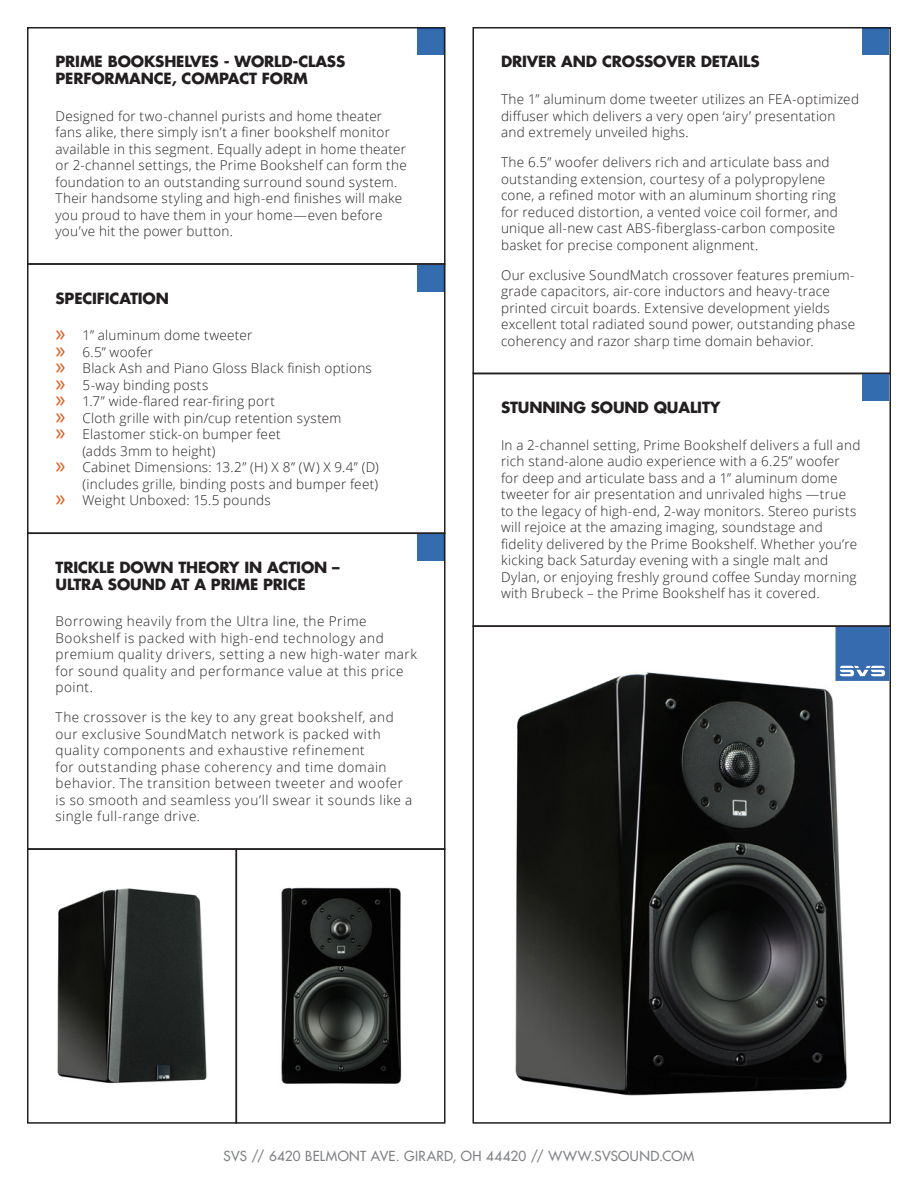
<style>
.page{position:relative;width:918px;height:1188px;background:#fff}
.page>*{position:absolute;margin:0;border:0;box-sizing:border-box;transform-origin:0 0}
.t1{font:700 15px/16.5px "Futura LT";letter-spacing:-.01em;color:#231f20}
.t2{font:300 13.5px/16.5px "Open Sans";letter-spacing:.02em;color:#231f20}
.t3{font:300 13.5px/16.5px "Open Sans";letter-spacing:.04em;color:#231f20}
.t4{font:13.5px "Futura LT";letter-spacing:.02em;color:#808285}
.s1{font-family:"Myriad Pro";font-weight:400;font-size:24px;color:#e05819}
</style>
<div class="page">
<img style="left:57px;top:888px;width:150px;height:196px">
<img style="left:515px;top:672px;width:332px;height:424px">
<div style="left:236px;top:848px;width:210px;height:276px;border:2px solid #231f20"></div>
<div style="left:472px;top:625px;width:419px;height:499px;border:2px solid #231f20"></div>
<div style="left:27px;top:848px;width:210px;height:276px;border:2px solid #231f20"></div>
<div style="left:27px;top:27px;width:419px;height:238px;border:2px solid #231f20"></div>
<div style="left:27px;top:263px;width:419px;height:271px;border:2px solid #231f20"></div>
<div style="left:27px;top:533px;width:419px;height:317px;border:2px solid #231f20"></div>
<div style="left:472px;top:27px;width:419px;height:347px;border:2px solid #231f20"></div>
<div style="left:472px;top:373px;width:419px;height:254px;border:2px solid #231f20"></div>
<svg style="left:835px;top:627px;width:54px;height:54px;background:#4979b6"></svg>
<div style="left:416px;top:27px;width:37px;height:30px;background:#1f4678;opacity:.75"></div>
<div style="left:416px;top:265px;width:37px;height:29px;background:#1f4678;opacity:.75"></div>
<div style="left:416px;top:533px;width:37px;height:30px;background:#1f4678;opacity:.75"></div>
<div style="left:861px;top:27px;width:37px;height:30px;background:#1f4678;opacity:.75"></div>
<div style="left:861px;top:373px;width:37px;height:30px;background:#1f4678;opacity:.75"></div>
<img style="left:281px;top:887px;width:121px;height:197px">
<p class="t1" style="left:56px;top:53px;width:291px">PRIME BOOKSHELVES - WORLD-CLASS<br>PERFORMANCE, COMPACT FORM</p>
<p class="t2" style="left:56px;top:107px;width:353px">Designed for two-channel purists and home theater fans alike, there simply isn’t a finer bookshelf monitor available in this segment. Equally adept in home theater or 2-channel settings, the Prime Bookshelf can form the foundation to an outstanding surround sound system.<br>Their handsome styling and high-end finishes will make you proud to have them in your home—even before you’ve hit the power button.</p>
<p class="t1" style="left:56px;top:290px;width:115px">SPECIFICATION</p>
<p class="t2" style="left:55px;top:327px;width:198px"><span class="s1">»</span> 1” aluminum dome tweeter</p>
<p class="t2" style="left:55px;top:343px;width:99px"><span class="s1">»</span> 6.5” woofer</p>
<p class="t2" style="left:55px;top:360px;width:318px"><span class="s1">»</span> Black Ash and Piano Gloss Black finish options</p>
<p class="t2" style="left:55px;top:376px;width:154px"><span class="s1">»</span> 5-way binding posts</p>
<p class="t2" style="left:55px;top:393px;width:221px"><span class="s1">»</span> 1.7” wide-flared rear-firing port</p>
<p class="t2" style="left:55px;top:409px;width:288px"><span class="s1">»</span> Cloth grille with pin/cup retention system</p>
<p class="t2" style="left:55px;top:426px;width:227px"><span class="s1">»</span> Elastomer stick-on bumper feet</p>
<p class="t2" style="left:82px;top:442px;width:134px">(adds 3mm to height)</p>
<p class="t2" style="left:55px;top:459px;width:325px"><span class="s1">»</span> Cabinet Dimensions: 13.2” (H) X 8” (W) X 9.4” (D)</p>
<p class="t2" style="left:82px;top:475px;width:297px">(includes grille, binding posts and bumper feet)</p>
<p class="t2" style="left:55px;top:492px;width:217px"><span class="s1">»</span> Weight Unboxed: 15.5 pounds</p>
<p class="t1" style="left:56px;top:559px;width:286px">TRICKLE DOWN THEORY IN ACTION –<br>ULTRA SOUND AT A PRIME PRICE</p>
<p class="t3" style="left:56px;top:613px;width:363px">Borrowing heavily from the Ultra line, the Prime Bookshelf is packed with high-end technology and premium quality drivers, setting a new high-water mark for sound quality and performance value at this price point.</p>
<p class="t3" style="left:56px;top:709px;width:358px">The crossover is the key to any great bookshelf, and our exclusive SoundMatch network is packed with quality components and exhaustive refinement<br>for outstanding phase coherency and time domain behavior. The transition between tweeter and woofer is so smooth and seamless you’ll swear it sounds like a single full-range drive.</p>
<p class="t1" style="left:501px;top:53px;width:260px">DRIVER AND CROSSOVER DETAILS</p>
<p class="t2" style="left:501px;top:91px;width:360px">The 1” aluminum dome tweeter utilizes an FEA-optimized diffuser which delivers a very open ‘airy’ presentation and extremely unveiled highs.</p>
<p class="t2" style="left:501px;top:154px;width:338px">The 6.5” woofer delivers rich and articulate bass and outstanding extension, courtesy of a polypropylene cone, a refined motor with an aluminum shorting ring for reduced distortion, a vented voice coil former, and unique all-new cast ABS-fiberglass-carbon composite basket for precise component alignment.</p>
<p class="t2" style="left:501px;top:266px;width:356px">Our exclusive SoundMatch crossover features premium&shy;grade capacitors, air-core inductors and heavy-trace printed circuit boards. Extensive development yields excellent total radiated sound power, outstanding phase coherency and razor sharp time domain behavior.</p>
<p class="t1" style="left:501px;top:399px;width:221px">STUNNING SOUND QUALITY</p>
<p class="t2" style="left:501px;top:436px;width:361px">In a 2-channel setting, Prime Bookshelf delivers a full and rich stand-alone audio experience with a 6.25” woofer for deep and articulate bass and a 1” aluminum dome tweeter for air presentation and unrivaled highs —true to the legacy of high-end, 2-way monitors. Stereo purists will rejoice at the amazing imaging, soundstage and fidelity delivered by the Prime Bookshelf. Whether you’re kicking back Saturday evening with a single malt and Dylan, or enjoying freshly ground coffee Sunday morning with Brubeck – the Prime Bookshelf has it covered.</p>
<p class="t4" style="left:224px;top:1148px;width:472px">SVS // 6420 BELMONT AVE. GIRARD, OH 44420 // WWW.SVSOUND.COM</p>
</div>
